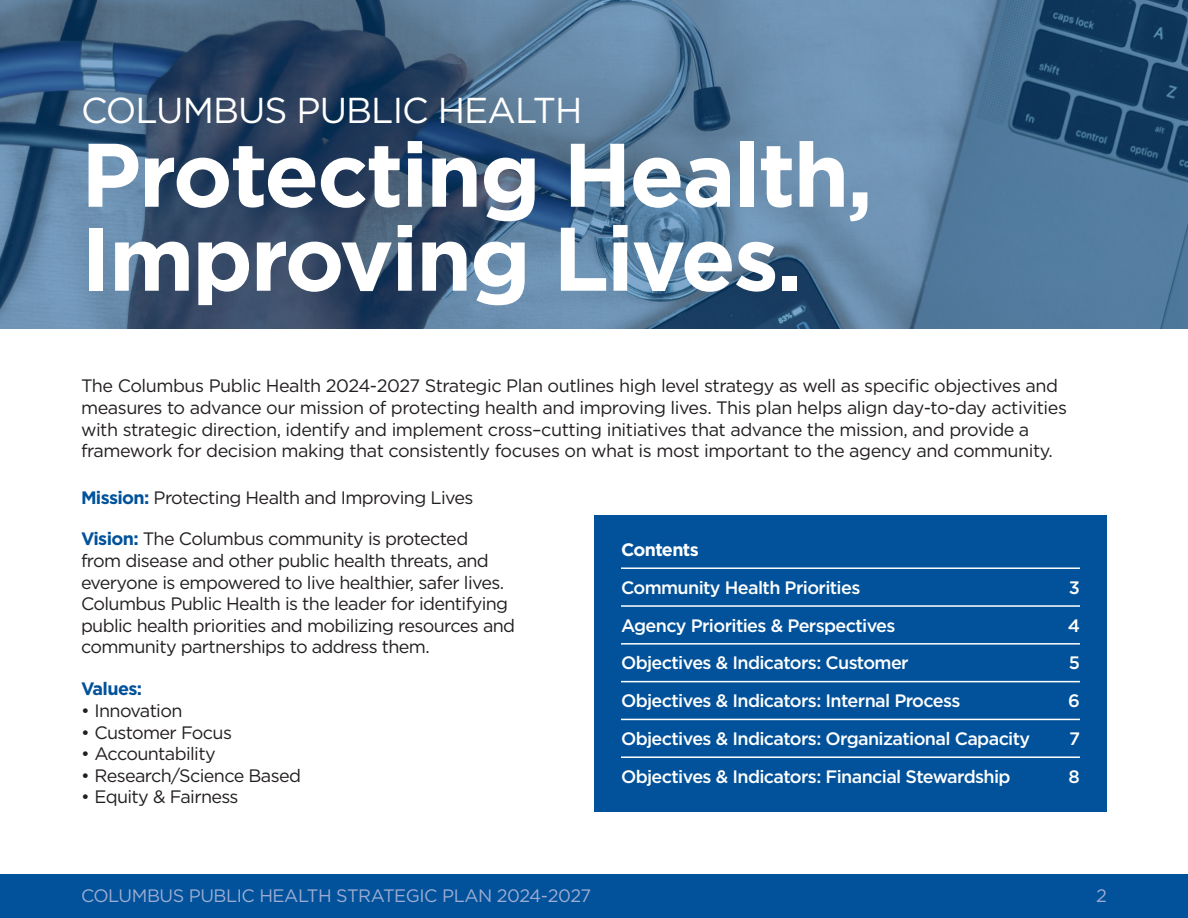
<style>
.page{position:relative;width:1188px;height:918px;background:#fff}
.page>*{position:absolute;margin:0;border:0;box-sizing:border-box;transform-origin:0 0}
.t1{font:700 90px/84px "Gotham";letter-spacing:-.025em;color:#fff}
.t2{font:36px "Gotham";letter-spacing:-.025em;color:#fff}
.t3{font:18px/21.6px "Gotham";letter-spacing:-.035em;color:#231f20}
.t4{font:500 18px "Gotham";letter-spacing:-.035em;color:#fff}
.t5{font:18px "Gotham";letter-spacing:-.025em;color:#9dacd3}
.t6{font:700 18px "Gotham";letter-spacing:-.035em;color:#fff}
.t7{font:700 18px "Gotham";letter-spacing:-.035em;color:#01529a}
.s1{font-weight:700;color:#01529a}
</style>
<div class="page">
<svg style="left:0;top:0;width:1188px;height:328px;background:#496a8b"></svg>
<div style="left:594px;top:515px;width:513px;height:297px;background:#01529a"></div>
<hr style="left:621px;top:567px;width:459px;height:2px;background:#fff">
<hr style="left:621px;top:605px;width:459px;height:2px;background:#fff">
<hr style="left:621px;top:643px;width:459px;height:2px;background:#fff">
<hr style="left:621px;top:681px;width:459px;height:1px;background:#fff">
<hr style="left:621px;top:719px;width:459px;height:1px;background:#fff">
<hr style="left:621px;top:756px;width:459px;height:2px;background:#fff">
<div style="left:0;top:875px;width:1188px;height:43px;background:#01529a"></div>
<h2 class="t2" style="left:81px;top:87px;width:503px">COLUMBUS PUBLIC HEALTH</h2>
<h1 class="t1" style="left:81px;top:132px;width:793px">Protecting Health,<br>Improving Lives.</h1>
<p class="t3" style="left:81px;top:375px;width:988px">The Columbus Public Health 2024-2027 Strategic Plan outlines high level strategy as well as specific objectives and measures to advance our mission of protecting health and improving lives. This plan helps align day-to-day activities with strategic direction, identify and implement cross–cutting initiatives that advance the mission, and provide a framework for decision making that consistently focuses on what is most important to the agency and community.</p>
<p class="t3" style="left:81px;top:486px;width:394px"><span class="s1">Mission:</span> Protecting Health and Improving Lives</p>
<p class="t3" style="left:81px;top:528px;width:436px"><span class="s1">Vision:</span> The Columbus community is protected<br>from disease and other public health threats, and everyone is empowered to live healthier, safer lives.<br>Columbus Public Health is the leader for identifying public health priorities and mobilizing resources and community partnerships to address them.</p>
<p class="t7" style="left:81px;top:677px;width:63px">Values:</p>
<p class="t3" style="left:81px;top:699px;width:103px">• Innovation</p>
<p class="t3" style="left:81px;top:721px;width:153px">• Customer Focus</p>
<p class="t3" style="left:81px;top:743px;width:136px">• Accountability</p>
<p class="t3" style="left:81px;top:764px;width:221px">• Research/Science Based</p>
<p class="t3" style="left:81px;top:786px;width:159px">• Equity &amp; Fairness</p>
<p class="t6" style="left:621px;top:538px;width:79px">Contents</p>
<p class="t4" style="left:621px;top:576px;width:241px">Community Health Priorities</p>
<p class="t4" style="left:1069px;top:576px;width:13px">3</p>
<p class="t4" style="left:621px;top:613px;width:276px">Agency Priorities &amp; Perspectives</p>
<p class="t4" style="left:1068px;top:613px;width:14px">4</p>
<p class="t4" style="left:621px;top:651px;width:289px">Objectives &amp; Indicators: Customer</p>
<p class="t4" style="left:1069px;top:651px;width:13px">5</p>
<p class="t4" style="left:621px;top:689px;width:341px">Objectives &amp; Indicators: Internal Process</p>
<p class="t4" style="left:1068px;top:689px;width:13px">6</p>
<p class="t4" style="left:621px;top:727px;width:411px">Objectives &amp; Indicators: Organizational Capacity</p>
<p class="t4" style="left:1069px;top:727px;width:12px">7</p>
<p class="t4" style="left:621px;top:765px;width:391px">Objectives &amp; Indicators: Financial Stewardship</p>
<p class="t4" style="left:1069px;top:765px;width:13px">8</p>
<p class="t5" style="left:81px;top:884px;width:512px">COLUMBUS PUBLIC HEALTH STRATEGIC PLAN 2024-2027</p>
<p class="t5" style="left:1096px;top:884px;width:12px">2</p>
</div>
